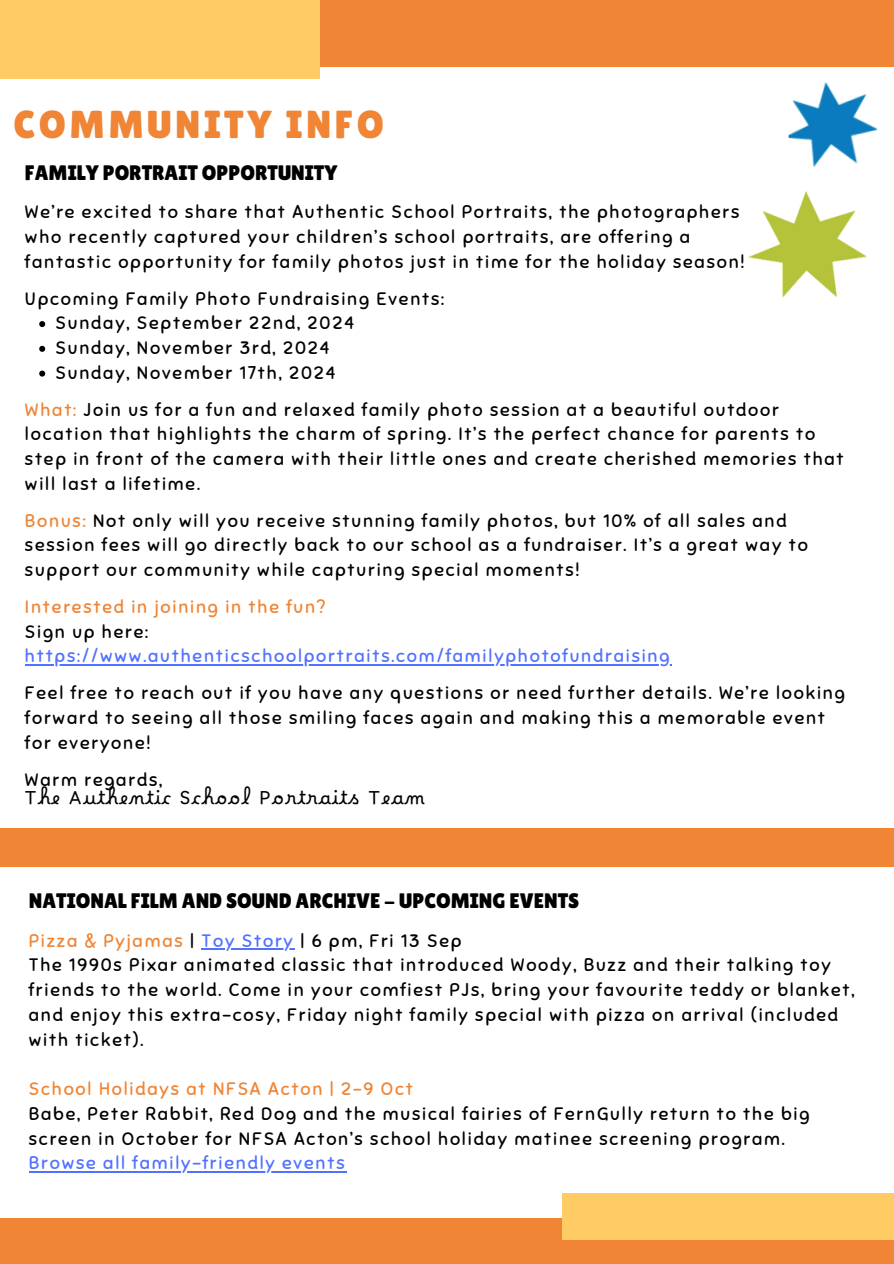
<style>
.page{position:relative;width:894px;height:1264px;background:#fff}
.page>*{position:absolute;margin:0;border:0;box-sizing:border-box;transform-origin:0 0}
.t1{font:39px "Lilita One";letter-spacing:.09em;color:#ef8535}
.t2{font:21px "Lilita One";color:#000}
.t3{font:18px/24.8px "Sniglet";letter-spacing:.1em;color:#000}
.t4{font:18px "Sniglet";letter-spacing:.1em;color:#5271ff}
.t5{font:18px "Sniglet";letter-spacing:.1em;color:#ef8535}
.t6{font:18px "Borel";letter-spacing:.1em;color:#000}
.s1{color:#ef8535}
.s2{color:#5271ff}
</style>
<div class="page">
<div style="left:0;top:1217px;width:893px;height:46px;background:#ef8535"></div>
<div style="left:0;top:0;width:893px;height:28px;background:#ef8535"></div>
<div style="left:561px;top:1193px;width:332px;height:46px;background:#ffcb65"></div>
<div style="left:0;top:6px;width:893px;height:61px;background:#ef8535"></div>
<div style="left:0;top:0;width:319px;height:79px;background:#ffcb65"></div>
<img style="left:788px;top:82px;width:90px;height:86px">
<img style="left:748px;top:192px;width:118px;height:105px">
<svg style="left:39px;top:321px;width:6px;height:6px"></svg>
<svg style="left:39px;top:346px;width:6px;height:6px"></svg>
<svg style="left:39px;top:370px;width:6px;height:6px"></svg>
<hr style="left:25px;top:664px;width:646px;height:1px;background:#5271ff">
<div style="left:0;top:828px;width:893px;height:39px;background:#ef8535"></div>
<hr style="left:201px;top:948px;width:94px;height:1px;background:#5271ff">
<hr style="left:29px;top:1170px;width:317px;height:2px;background:#5271ff">
<p class="t1" style="left:13px;top:102px;width:372px">COMMUNITY INFO</p>
<p class="t2" style="left:25px;top:161px;width:314px">FAMILY PORTRAIT OPPORTUNITY</p>
<p class="t3" style="left:25px;top:200px;width:721px">We’re excited to share that Authentic School Portraits, the photographers who recently captured your children’s school portraits, are offering a fantastic opportunity for family photos just in time for the holiday season!</p>
<p class="t3" style="left:56px;top:286px;width:390px;text-indent:-31px">Upcoming Family Photo Fundraising Events:<br>Sunday, September 22nd, 2024<br>Sunday, November 3rd, 2024<br>Sunday, November 17th, 2024</p>
<p class="t3" style="left:25px;top:397px;width:820px"><span class="s1">What:</span> Join us for a fun and relaxed family photo session at a beautiful outdoor location that highlights the charm of spring. It’s the perfect chance for parents to step in front of the camera with their little ones and create cherished memories that will last a lifetime.</p>
<p class="t3" style="left:25px;top:508px;width:784px"><span class="s1">Bonus:</span> Not only will you receive stunning family photos, but 10% of all sales and session fees will go directly back to our school as a fundraiser. It’s a great way to support our community while capturing special moments!</p>
<p class="t5" style="left:25px;top:595px;width:302px">Interested in joining in the fun?</p>
<p class="t3" style="left:25px;top:619px;width:125px">Sign up here:</p>
<p class="t4" style="left:25px;top:645px;width:646px">https://www.authenticschoolportraits.com/familyphotofundraising</p>
<p class="t3" style="left:25px;top:681px;width:821px">Feel free to reach out if you have any questions or need further details. We’re looking forward to seeing all those smiling faces again and making this a memorable event for everyone!</p>
<p class="t3" style="left:25px;top:767px;width:139px">Warm regards,</p>
<p class="t6" style="left:25px;top:786px;width:400px">The Authentic School Portraits Team</p>
<p class="t2" style="left:29px;top:889px;width:552px">NATIONAL FILM AND SOUND ARCHIVE - UPCOMING EVENTS</p>
<p class="t3" style="left:29px;top:928px;width:826px"><span class="s1">Pizza &amp; Pyjamas</span> | <span class="s2">Toy Story</span> | 6 pm, Fri 13 Sep<br>The 1990s Pixar animated classic that introduced Woody, Buzz and their talking toy friends to the world. Come in your comfiest PJs, bring your favourite teddy or blanket, and enjoy this extra-cosy, Friday night family special with pizza on arrival (included with ticket).</p>
<p class="t5" style="left:29px;top:1077px;width:385px">School Holidays at NFSA Acton | 2–9 Oct</p>
<p class="t3" style="left:29px;top:1101px;width:781px">Babe, Peter Rabbit, Red Dog and the musical fairies of FernGully return to the big screen in October for NFSA Acton’s school holiday matinee screening program.</p>
<p class="t4" style="left:29px;top:1152px;width:317px">Browse all family-friendly events</p>
</div>
